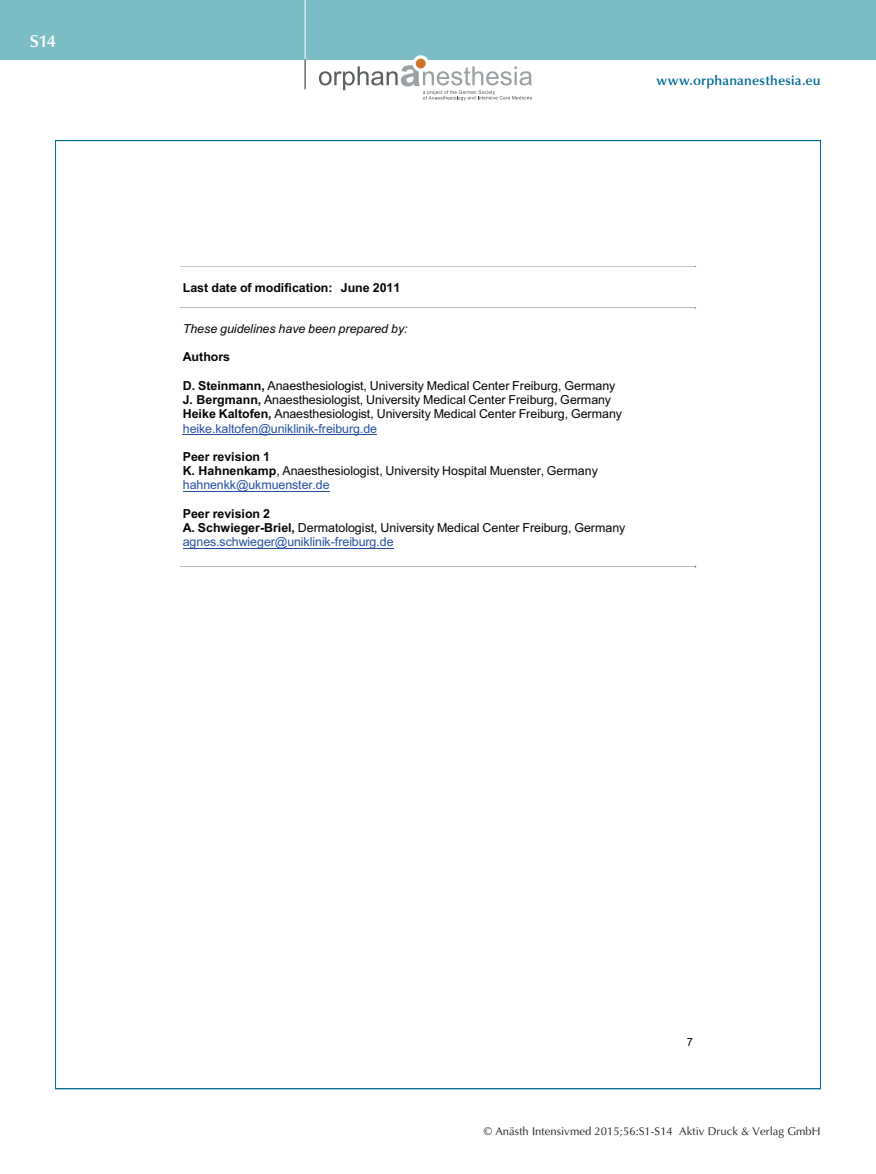
<style>
.page{position:relative;width:876px;height:1174px;background:#fff}
.page>*{position:absolute;margin:0;border:0;box-sizing:border-box;transform-origin:0 0}
.t1{font:600 17.25px "Optima";color:#fff}
.t2{font:600 13.5px "Optima";letter-spacing:.015em;color:#006b98}
.t3{font:12.45px/14.2px "Arial";letter-spacing:-.005em;color:#040504}
.t4{font:700 12.45px "Arial";color:#040504}
.t5{font:italic 12.45px "Arial";color:#040504}
.t6{font:11.25px "Optima";letter-spacing:.005em;color:#231f20}
.t7{font:11.25px "Arial";color:#040504}
.s1{font-weight:700}
.s2{color:#254fa2}
</style>
<div class="page">
<div style="left:0;top:0;width:876px;height:60px;background:#7cbcc5"></div>
<hr style="left:305px;top:0;width:1px;height:60px;background:#fff">
<svg style="left:305px;top:60px;width:1px;height:29px"></svg>
<svg style="left:412px;top:55px;width:17px;height:17px"></svg>
<div style="left:416px;top:59px;width:10px;height:9px;background:#d0732a;border-radius:50%"></div>
<svg style="left:319px;top:65px;width:213px;height:35px"></svg>
<hr style="left:183px;top:434px;width:194px;height:1px;background:#254fa2">
<hr style="left:183px;top:491px;width:147px;height:1px;background:#254fa2">
<hr style="left:183px;top:548px;width:210px;height:1px;background:#254fa2">
<img style="left:180px;top:565px;width:516px;height:3px">
<h1 class="t1" style="left:30px;top:31px;width:27px">S14</h1>
<p class="t2" style="left:656px;top:73px;width:166px">www.orphananesthesia.eu</p>
<p class="t4" style="left:183px;top:279px;width:219px">Last date of modification: June 2011</p>
<p class="t5" style="left:183px;top:321px;width:226px">These guidelines have been prepared by:</p>
<p class="t4" style="left:183px;top:349px;width:49px">Authors</p>
<p class="t3" style="left:183px;top:378px;width:441px"><span class="s1">D. Steinmann,</span> Anaesthesiologist, University Medical Center Freiburg, Germany <span class="s1">J. Bergmann,</span> Anaesthesiologist, University Medical Center Freiburg, Germany <span class="s1">Heike Kaltofen,</span> Anaesthesiologist, University Medical Center Freiburg, Germany <span class="s2">heike.kaltofen@uniklinik-freiburg.de</span></p>
<p class="t3" style="left:183px;top:449px;width:417px"><span class="s1">Peer revision 1<br>K. Hahnenkamp</span>, Anaesthesiologist, University Hospital Muenster, Germany <span class="s2">hahnenkk@ukmuenster.de</span></p>
<p class="t3" style="left:183px;top:506px;width:444px"><span class="s1">Peer revision 2<br>A. Schwieger-Briel,</span> Dermatologist, University Medical Center Freiburg, Germany <span class="s2">agnes.schwieger@uniklinik-freiburg.de</span></p>
<p class="t7" style="left:687px;top:1034px;width:8px">7</p>
<p class="t6" style="left:484px;top:1125px;width:338px">© Anästh Intensivmed 2015;56:S1-S14 Aktiv Druck &amp; Verlag GmbH</p>
</div>
